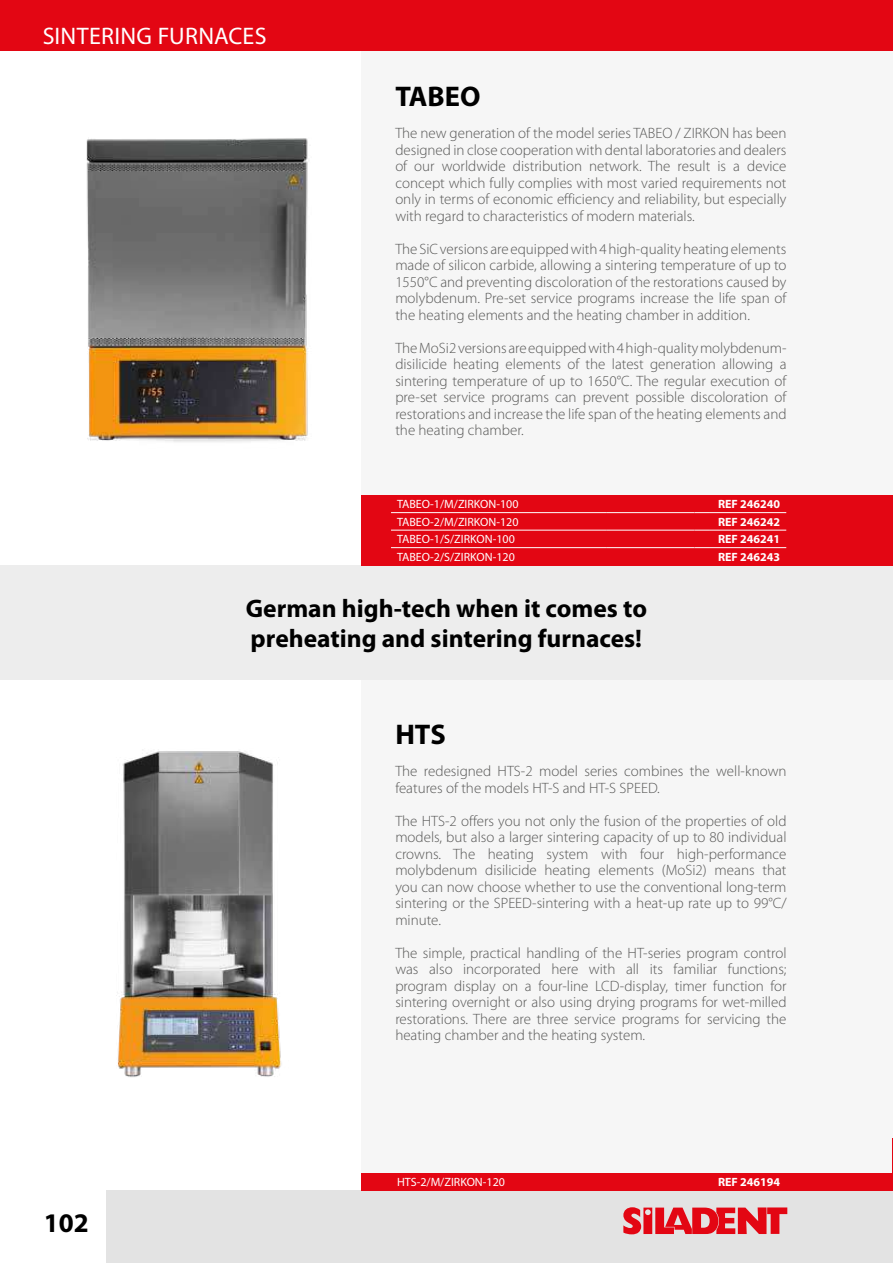
<style>
.page{position:relative;width:893px;height:1263px;background:#fff}
.page>*{position:absolute;margin:0;border:0;box-sizing:border-box;transform-origin:0 0}
.t1{font:700 28.5px "Myriad Pro";color:#000}
.t2{font:700 27px "Myriad Pro";color:#000}
.t3{font:700 25.5px/30.6px "Myriad Pro";color:#000}
.t4{font:24px "Myriad Pro";letter-spacing:.01em;color:#fff}
.t5{font:300 15px/16.5px "Myriad Pro";color:#575756;text-align:justify}
.t6{font:12px "Myriad Pro";color:#fff}
.t7{font:700 12px "Myriad Pro";color:#fff}
</style>
<div class="page">
<div style="left:361px;top:42px;width:532px;height:1153px;background:#f6f6f6"></div>
<div style="left:0;top:0;width:893px;height:51px;background:#e30613"></div>
<div style="left:106px;top:1190px;width:787px;height:73px;background:#e3e3e3"></div>
<svg style="left:623px;top:1207px;width:164px;height:27px"></svg>
<img style="left:86px;top:138px;width:222px;height:304px">
<img style="left:116px;top:749px;width:166px;height:328px">
<div style="left:0;top:565px;width:893px;height:115px;background:#ededed"></div>
<hr style="left:892px;top:1138px;width:1px;height:52px;background:#e30613">
<div style="left:361px;top:495px;width:532px;height:70px;background:#e30613"></div>
<hr style="left:391px;top:512px;width:215px;height:1px;background:#fff">
<hr style="left:606px;top:512px;width:88px;height:1px;background:#fff">
<svg style="left:694px;top:512px;width:15px;height:1px"></svg>
<hr style="left:709px;top:512px;width:77px;height:1px;background:#fff">
<hr style="left:391px;top:530px;width:215px;height:1px;background:#fff">
<hr style="left:606px;top:530px;width:88px;height:1px;background:#fff">
<svg style="left:694px;top:530px;width:15px;height:1px"></svg>
<hr style="left:709px;top:530px;width:77px;height:1px;background:#fff">
<hr style="left:391px;top:547px;width:215px;height:1px;background:#fff">
<hr style="left:606px;top:547px;width:88px;height:1px;background:#fff">
<svg style="left:694px;top:547px;width:15px;height:1px"></svg>
<hr style="left:709px;top:547px;width:77px;height:1px;background:#fff">
<div style="left:361px;top:1173px;width:532px;height:17px;background:#e30613"></div>
<h3 class="t4" style="left:43px;top:21px;width:225px">SINTERING FURNACES</h3>
<h1 class="t1" style="left:395px;top:78px;width:87px">TABEO</h1>
<p class="t5" style="left:395px;top:125px;width:393px">The new generation of the model series TABEO / ZIRKON has been designed in close cooperation with dental laboratories and dealers of our worldwide distribution network. The result is a device concept which fully complies with most varied requirements not only in terms of economic efficiency and reliability, but especially with regard to characteristics of modern materials.</p>
<p class="t5" style="left:395px;top:241px;width:393px">The SiC versions are equipped with 4 high-quality heating elements made of silicon carbide, allowing a sintering temperature of up to 1550°C and preventing discoloration of the restorations caused by molybdenum. Pre-set service programs increase the life span of the heating elements and the heating chamber in addition.</p>
<p class="t5" style="left:395px;top:340px;width:393px">The MoSi2 versions are equipped with 4 high-quality molybdenum&shy;disilicide heating elements of the latest generation allowing a sintering temperature of up to 1650°C. The regular execution of pre-set service programs can prevent possible discoloration of restorations and increase the life span of the heating elements and the heating chamber.</p>
<p class="t6" style="left:397px;top:497px;width:123px">TABEO-1/M/ZIRKON-100</p>
<p class="t7" style="left:718px;top:496px;width:64px">REF 246240</p>
<p class="t6" style="left:397px;top:514px;width:123px">TABEO-2/M/ZIRKON-120</p>
<p class="t7" style="left:718px;top:514px;width:64px">REF 246242</p>
<p class="t6" style="left:397px;top:532px;width:119px">TABEO-1/S/ZIRKON-100</p>
<p class="t7" style="left:718px;top:531px;width:64px">REF 246241</p>
<p class="t6" style="left:397px;top:549px;width:119px">TABEO-2/S/ZIRKON-120</p>
<p class="t7" style="left:718px;top:549px;width:64px">REF 246243</p>
<h3 class="t3" style="left:246px;top:592px;width:403px">German high-tech when it comes to preheating and sintering furnaces!</h3>
<h1 class="t1" style="left:395px;top:715px;width:52px">HTS</h1>
<p class="t5" style="left:395px;top:763px;width:393px">The redesigned HTS-2 model series combines the well-known features of the models HT-S and HT-S SPEED.</p>
<p class="t5" style="left:395px;top:813px;width:393px">The HTS-2 offers you not only the fusion of the properties of old models, but also a larger sintering capacity of up to 80 individual crowns. The heating system with four high-performance molybdenum disilicide heating elements (MoSi2) means that you can now choose whether to use the conventional long-term sintering or the SPEED-sintering with a heat-up rate up to 99°C/ minute.</p>
<p class="t5" style="left:395px;top:945px;width:393px">The simple, practical handling of the HT-series program control was also incorporated here with all its familiar functions; program display on a four-line LCD-display, timer function for sintering overnight or also using drying programs for wet-milled restorations. There are three service programs for servicing the heating chamber and the heating system.</p>
<h2 class="t2" style="left:44px;top:1205px;width:46px">102</h2>
<p class="t6" style="left:397px;top:1174px;width:109px">HTS-2/M/ZIRKON-120</p>
<p class="t7" style="left:718px;top:1174px;width:64px">REF 246194</p>
</div>
